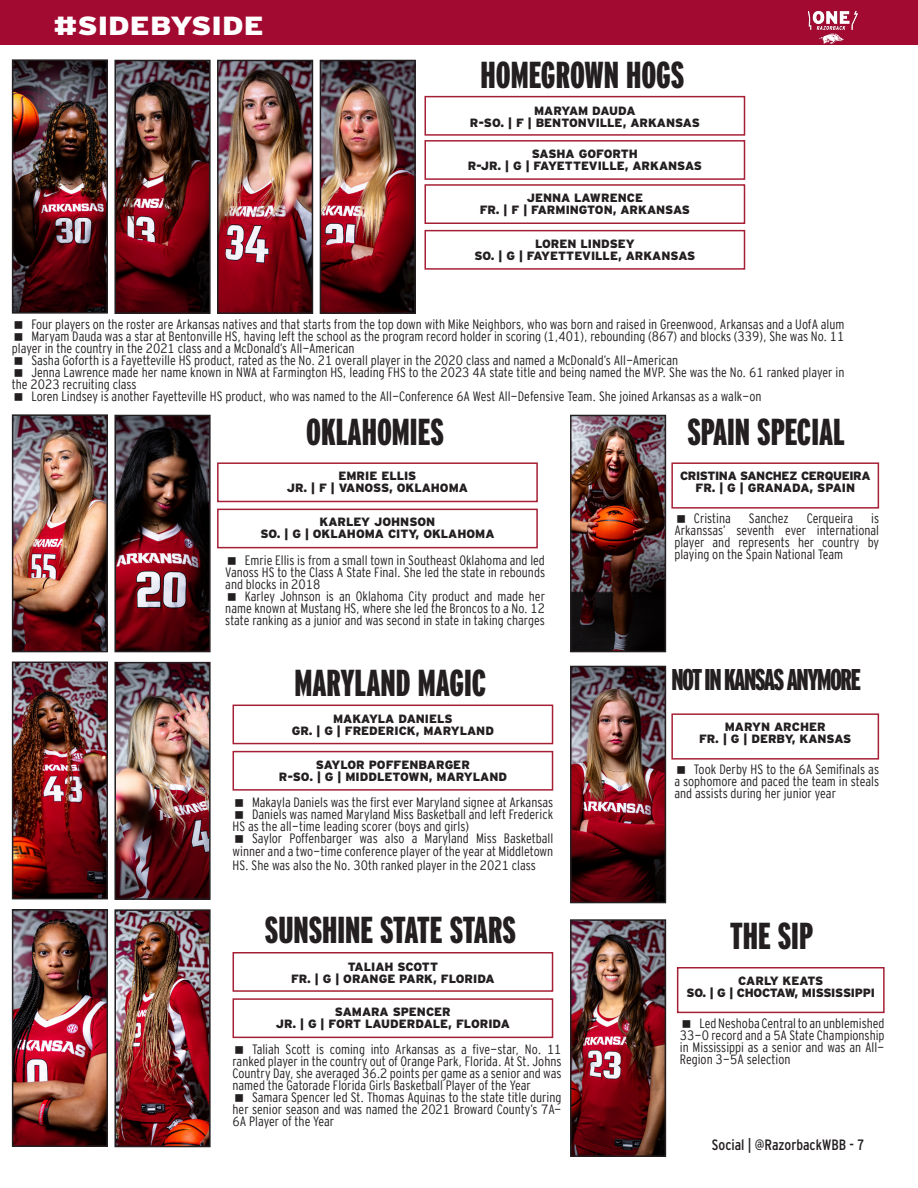
<style>
.page{position:relative;width:918px;height:1188px;background:#fff}
.page>*{position:absolute;margin:0;border:0;box-sizing:border-box;transform-origin:0 0}
.Subhead{font:900 extra-condensed 37.5px "Interstate";color:#231f20}
.Subhead-2{font:900 extra-condensed 30px "Interstate";letter-spacing:-.05em;color:#231f20}
.t1{font:900 26.25px "Interstate";color:#fff;scale:1.14 1}
.t2{font:condensed 15px "Interstate";color:#231f20}
.t3{font:13.5px/12px "Interstate Cond Mono Lgt";color:#231f20;text-align:justify}
.t4{font:900 12px "Interstate";color:#231f20}
.t5{font:900 12px "Interstate";letter-spacing:-.02em;color:#231f20}
.t6{font:900 12px "Interstate";letter-spacing:-.03em;color:#231f20}
.t7{font:900 12px "Interstate";letter-spacing:-.035em;color:#231f20}
</style>
<div class="page">
<div style="left:0;top:0;width:918px;height:45px;background:#a30a32"></div>
<img style="left:807px;top:10px;width:51px;height:34px">
<img style="left:15px;top:62px;width:90px;height:249px">
<div style="left:12px;top:59px;width:96px;height:255px;border:2px solid #231f20"></div>
<div style="left:424px;top:140px;width:321px;height:40px;border:2px solid #a62035"></div>
<div style="left:424px;top:96px;width:321px;height:40px;border:2px solid #a62035"></div>
<div style="left:424px;top:184px;width:321px;height:40px;border:2px solid #a62035"></div>
<div style="left:424px;top:230px;width:321px;height:40px;border:2px solid #a62035"></div>
<div style="left:217px;top:509px;width:321px;height:39px;border:2px solid #a62035"></div>
<div style="left:217px;top:462px;width:321px;height:40px;border:2px solid #a62035"></div>
<div style="left:233px;top:705px;width:320px;height:39px;border:2px solid #a62035"></div>
<div style="left:233px;top:751px;width:320px;height:40px;border:2px solid #a62035"></div>
<img style="left:117px;top:63px;width:91px;height:248px">
<div style="left:114px;top:60px;width:97px;height:254px;border:2px solid #231f20"></div>
<img style="left:220px;top:63px;width:90px;height:248px">
<div style="left:217px;top:60px;width:96px;height:254px;border:2px solid #231f20"></div>
<img style="left:323px;top:63px;width:90px;height:248px">
<div style="left:320px;top:60px;width:96px;height:254px;border:2px solid #231f20"></div>
<img style="left:15px;top:417px;width:90px;height:232px">
<div style="left:12px;top:414px;width:96px;height:238px;border:2px solid #231f20"></div>
<img style="left:117px;top:418px;width:91px;height:231px">
<div style="left:114px;top:415px;width:97px;height:237px;border:2px solid #231f20"></div>
<img style="left:15px;top:665px;width:90px;height:231px">
<div style="left:12px;top:662px;width:96px;height:237px;border:2px solid #231f20"></div>
<img style="left:117px;top:665px;width:91px;height:232px">
<div style="left:114px;top:662px;width:97px;height:238px;border:2px solid #231f20"></div>
<div style="left:233px;top:952px;width:320px;height:40px;border:2px solid #a62035"></div>
<div style="left:233px;top:998px;width:320px;height:40px;border:2px solid #a62035"></div>
<img style="left:15px;top:912px;width:90px;height:232px">
<div style="left:12px;top:909px;width:96px;height:238px;border:2px solid #231f20"></div>
<img style="left:117px;top:912px;width:91px;height:232px">
<div style="left:114px;top:909px;width:97px;height:238px;border:2px solid #231f20"></div>
<img style="left:573px;top:418px;width:90px;height:231px">
<div style="left:570px;top:415px;width:96px;height:237px;border:2px solid #231f20"></div>
<div style="left:671px;top:462px;width:208px;height:47px;border:2px solid #a62035"></div>
<img style="left:573px;top:669px;width:90px;height:231px">
<div style="left:570px;top:666px;width:96px;height:237px;border:2px solid #231f20"></div>
<div style="left:671px;top:713px;width:208px;height:47px;border:2px solid #a62035"></div>
<img style="left:573px;top:922px;width:90px;height:232px">
<div style="left:570px;top:919px;width:96px;height:238px;border:2px solid #231f20"></div>
<div style="left:677px;top:967px;width:208px;height:46px;border:2px solid #a62035"></div>
<h3 class="t1" style="left:53px;top:10px;width:186px">#SIDEBYSIDE</h3>
<p class="Subhead" style="left:481px;top:52px;width:205px">HOMEGROWN HOGS</p>
<p class="t7" style="left:534px;top:103px;width:103px">MARYAM DAUDA</p>
<p class="t4" style="left:470px;top:115px;width:232px">R-SO. | F | BENTONVILLE, ARKANSAS</p>
<p class="t4" style="left:532px;top:146px;width:108px">SASHA GOFORTH</p>
<p class="t4" style="left:468px;top:158px;width:236px">R-JR. | G | FAYETTEVILLE, ARKANSAS</p>
<p class="t4" style="left:527px;top:191px;width:118px">JENNA LAWRENCE</p>
<p class="t4" style="left:480px;top:203px;width:212px">FR. | F | FARMINGTON, ARKANSAS</p>
<p class="t4" style="left:535px;top:236px;width:101px">LOREN LINDSEY</p>
<p class="t4" style="left:474px;top:248px;width:222px">SO. | G | FAYETTEVILLE, ARKANSAS</p>
<p class="t3" style="left:31px;top:318px;width:815px">Four players on the roster are Arkansas natives and that starts from the top down with Mike Neighbors, who was born and raised in Greenwood, Arkansas and a UofA alum</p>
<p class="t3" style="left:12px;top:330px;width:834px;text-indent:20px">Maryam Dauda was a star at Bentonville HS, having left the school as the program record holder in scoring (1,401), rebounding (867) and blocks (339), She was No. 11 player in the country in the 2021 class and a McDonald’s All-American</p>
<p class="t3" style="left:31px;top:354px;width:648px">Sasha Goforth is a Fayetteville HS product, rated as the No. 21 overall player in the 2020 class and named a McDonald’s All-American</p>
<p class="t3" style="left:12px;top:366px;width:834px;text-indent:20px">Jenna Lawrence made her name known in NWA at Farmington HS, leading FHS to the 2023 4A state title and being named the MVP. She was the No. 61 ranked player in the 2023 recruiting class</p>
<p class="t3" style="left:31px;top:390px;width:732px">Loren Lindsey is another Fayetteville HS product, who was named to the All-Conference 6A West All-Defensive Team. She joined Arkansas as a walk-on</p>
<p class="Subhead" style="left:306px;top:409px;width:139px">OKLAHOMIES</p>
<p class="Subhead" style="left:687px;top:409px;width:159px">SPAIN SPECIAL</p>
<p class="t6" style="left:680px;top:469px;width:192px">CRISTINA SANCHEZ CERQUEIRA</p>
<p class="t4" style="left:695px;top:481px;width:161px">FR. | G | GRANADA, SPAIN</p>
<p class="t3" style="left:694px;top:513px;width:38px">Cristina</p>
<p class="t3" style="left:749px;top:513px;width:41px">Sanchez</p>
<p class="t3" style="left:807px;top:513px;width:48px">Cerqueira</p>
<p class="t4" style="left:338px;top:469px;width:79px">EMRIE ELLIS</p>
<p class="t4" style="left:287px;top:481px;width:183px">JR. | F | VANOSS, OKLAHOMA</p>
<p class="t3" style="left:674px;top:513px;width:206px;text-indent:197px">is Arkanssas’ seventh ever international player and represents her country by playing on the Spain National Team</p>
<p class="t4" style="left:320px;top:515px;width:117px">KARLEY JOHNSON</p>
<p class="t4" style="left:260px;top:527px;width:236px">SO. | G | OKLAHOMA CITY, OKLAHOMA</p>
<p class="t3" style="left:225px;top:554px;width:321px;text-indent:20px">Emrie Ellis is from a small town in Southeast Oklahoma and led Vanoss HS to the Class A State Final. She led the state in rebounds and blocks in 2018</p>
<p class="t3" style="left:225px;top:590px;width:321px;text-indent:20px">Karley Johnson is an Oklahoma City product and made her name known at Mustang HS, where she led the Broncos to a No. 12 state ranking as a junior and was second in state in taking charges</p>
<p class="Subhead" style="left:294px;top:660px;width:194px">MARYLAND MAGIC</p>
<p class="t4" style="left:333px;top:712px;width:121px">MAKAYLA DANIELS</p>
<p class="t4" style="left:292px;top:724px;width:204px">GR. | G | FREDERICK, MARYLAND</p>
<p class="t4" style="left:316px;top:757px;width:156px">SAYLOR POFFENBARGER</p>
<p class="t4" style="left:279px;top:769px;width:230px">R-SO. | G | MIDDLETOWN, MARYLAND</p>
<p class="t3" style="left:252px;top:796px;width:303px">Makayla Daniels was the first ever Maryland signee at Arkansas</p>
<p class="t3" style="left:233px;top:808px;width:322px;text-indent:20px">Daniels was named Maryland Miss Basketball and left Frederick<br>HS as the all-time leading scorer (boys and girls)</p>
<p class="t3" style="left:233px;top:831px;width:322px;line-height:13.5px;text-indent:20px">Saylor Poffenbarger was also a Maryland Miss Basketball winner and a two-time conference player of the year at Middletown HS. She was also the No. 30th ranked player in the 2021 class</p>
<p class="Subhead" style="left:265px;top:907px;width:252px">SUNSHINE STATE STARS</p>
<p class="t4" style="left:348px;top:959px;width:92px">TALIAH SCOTT</p>
<p class="t4" style="left:291px;top:971px;width:205px">FR. | G | ORANGE PARK, FLORIDA</p>
<p class="t4" style="left:335px;top:1005px;width:117px">SAMARA SPENCER</p>
<p class="t4" style="left:276px;top:1017px;width:236px">JR. | G | FORT LAUDERDALE, FLORIDA</p>
<p class="t3" style="left:233px;top:1044px;width:331px;text-indent:20px">Taliah Scott is coming into Arkansas as a five-star, No. 11 ranked player in the country out of Orange Park, Florida. At St. Johns Country Day, she averaged 36.2 points per game as a senior and was named the Gatorade Florida Girls Basketball Player of the Year</p>
<p class="t3" style="left:233px;top:1092px;width:331px;text-indent:20px">Samara Spencer led St. Thomas Aquinas to the state title during her senior season and was named the 2021 Broward County’s 7A-6A Player of the Year</p>
<p class="Subhead-2" style="left:671px;top:661px;width:191px">NOT IN KANSAS ANYMORE</p>
<p class="t4" style="left:725px;top:720px;width:102px">MARYN ARCHER</p>
<p class="t4" style="left:699px;top:732px;width:154px">FR. | G | DERBY, KANSAS</p>
<p class="t3" style="left:674px;top:764px;width:206px;text-indent:20px">Took Derby HS to the 6A Semifinals as a sophomore and paced the team in steals and assists during her junior year</p>
<p class="Subhead" style="left:730px;top:913px;width:84px">THE SIP</p>
<p class="t4" style="left:738px;top:973px;width:87px">CARLY KEATS</p>
<p class="t5" style="left:687px;top:985px;width:190px">SO. | G | CHOCTAW, MISSISSIPPI</p>
<p class="t3" style="left:680px;top:1017px;width:206px;text-indent:20px">Led Neshoba Central to an unblemished 33-0 record and a 5A State Championship in Mississippi as a senior and was an All-Region 3-5A selection</p>
<p class="t2" style="left:712px;top:1136px;width:154px">Social | @RazorbackWBB - 7</p>
</div>
